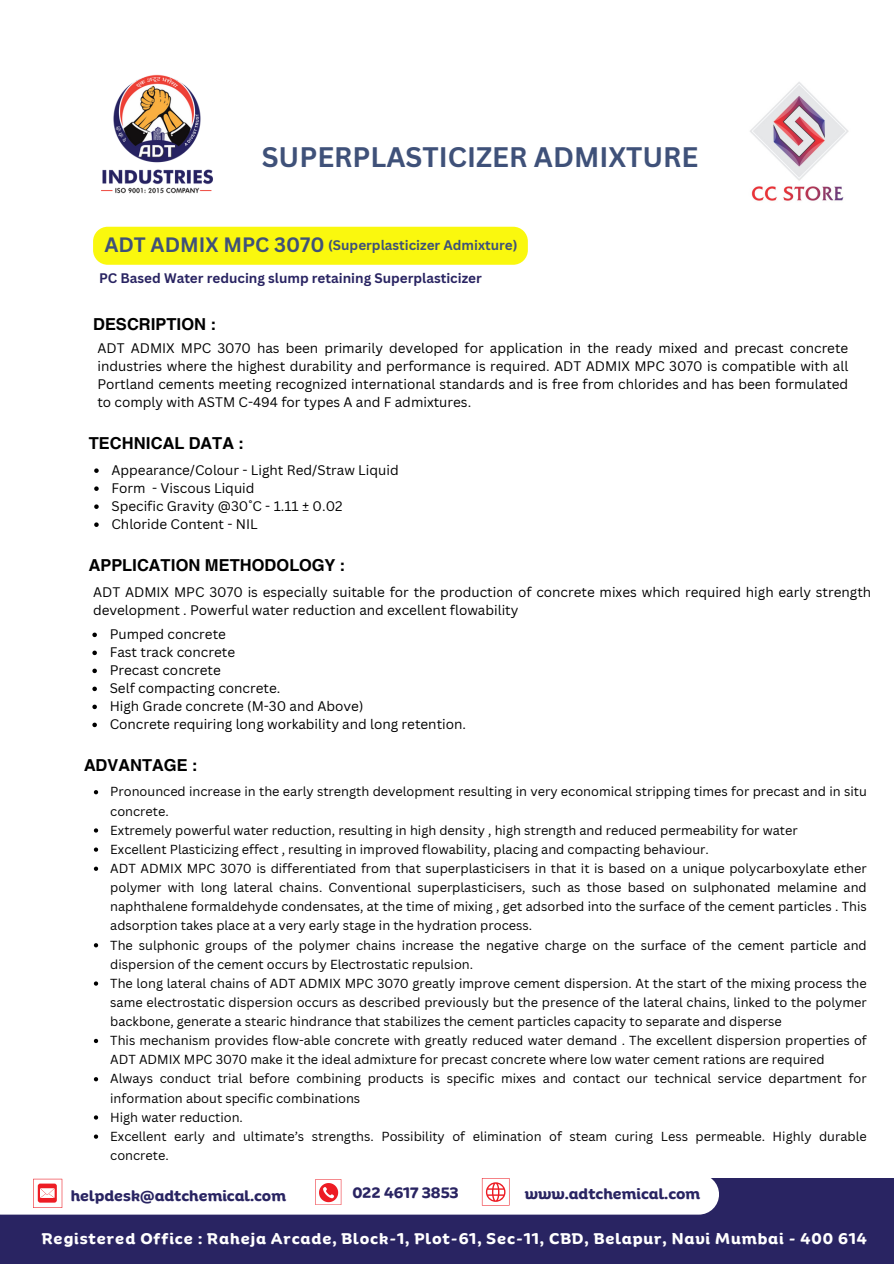
<style>
.page{position:relative;width:894px;height:1264px;background:#fff}
.page>*{position:absolute;margin:0;border:0;box-sizing:border-box;transform-origin:0 0}
.t1{font:700 27.45px "Canva Sans";color:#3f5179}
.t2{font:700 20.25px "Canva Sans";color:#3f5179}
.t3{font:700 16.5px "Helvetica World";color:#000}
.t4{font:700 15px "Binate Display";letter-spacing:.055em;color:#fff}
.t5{font:700 14.55px "Binate Display";color:#292462}
.t6{font:13.5px/18px "Canva Sans";color:#000;text-align:justify}
.t7{font:700 13.5px "Canva Sans";color:#292462}
.t8{font:700 13.5px "Canva Sans";color:#3f5179}
.t9{font:12.75px/19px "Canva Sans";color:#000}
</style>
<div class="page">
<img style="left:101px;top:74px;width:112px;height:120px">
<img style="left:750px;top:82px;width:99px;height:119px">
<div style="left:0;top:1178px;width:893px;height:85px;background:#292462"></div>
<svg style="left:0;top:1178px;width:718px;height:37px;background:#fbf5f6"></svg>
<svg style="left:94px;top:468px;width:5px;height:5px"></svg>
<svg style="left:94px;top:486px;width:5px;height:5px"></svg>
<svg style="left:94px;top:504px;width:5px;height:5px"></svg>
<svg style="left:94px;top:522px;width:5px;height:5px"></svg>
<div style="left:93px;top:227px;width:434px;height:38px;background:#faf80e"></div>
<svg style="left:92px;top:632px;width:5px;height:5px"></svg>
<svg style="left:92px;top:650px;width:5px;height:5px"></svg>
<svg style="left:92px;top:668px;width:5px;height:5px"></svg>
<svg style="left:92px;top:686px;width:5px;height:5px"></svg>
<svg style="left:92px;top:704px;width:5px;height:5px"></svg>
<svg style="left:92px;top:722px;width:5px;height:5px"></svg>
<svg style="left:94px;top:790px;width:4px;height:4px"></svg>
<svg style="left:94px;top:828px;width:4px;height:4px"></svg>
<svg style="left:94px;top:847px;width:4px;height:4px"></svg>
<svg style="left:94px;top:866px;width:4px;height:4px"></svg>
<svg style="left:94px;top:943px;width:4px;height:4px"></svg>
<svg style="left:94px;top:981px;width:4px;height:4px"></svg>
<svg style="left:94px;top:1038px;width:4px;height:5px"></svg>
<svg style="left:94px;top:1077px;width:4px;height:4px"></svg>
<svg style="left:94px;top:1115px;width:4px;height:4px"></svg>
<svg style="left:94px;top:1134px;width:4px;height:4px"></svg>
<p class="t1" style="left:262px;top:137px;width:438px">SUPERPLASTICIZER ADMIXTURE</p>
<p class="t2" style="left:104px;top:230px;width:222px">ADT ADMIX MPC 3070</p>
<h3 class="t8" style="left:328px;top:236px;width:191px">(Superplasticizer Admixture)</h3>
<h6 class="t7" style="left:99px;top:269px;width:384px">PC Based Water reducing slump retaining Superplasticizer</h6>
<h5 class="t3" style="left:93px;top:310px;width:124px">DESCRIPTION :</h5>
<h3 class="t6" style="left:97px;top:339px;width:752px">ADT ADMIX MPC 3070 has been primarily developed for application in the ready mixed and precast concrete industries where the highest durability and performance is required. ADT ADMIX MPC 3070 is compatible with all Portland cements meeting recognized international standards and is free from chlorides and has been formulated to comply with ASTM C-494 for types A and F admixtures.</h3>
<h6 class="t3" style="left:89px;top:430px;width:156px">TECHNICAL DATA :</h6>
<h3 class="t6" style="left:111px;top:461px;width:288px">Appearance/Colour - Light Red/Straw Liquid</h3>
<p class="t6" style="left:111px;top:479px;width:144px">Form - Viscous Liquid</p>
<p class="t6" style="left:111px;top:497px;width:232px">Specific Gravity @30˚C - 1.11 ± 0.02</p>
<p class="t6" style="left:111px;top:515px;width:148px">Chloride Content - NIL</p>
<p class="t3" style="left:89px;top:552px;width:257px">APPLICATION METHODOLOGY :</p>
<p class="t6" style="left:93px;top:583px;width:779px">ADT ADMIX MPC 3070 is especially suitable for the production of concrete mixes which required high early strength development . Powerful water reduction and excellent flowability</p>
<p class="t6" style="left:110px;top:625px;width:118px">Pumped concrete</p>
<p class="t6" style="left:110px;top:643px;width:127px">Fast track concrete</p>
<p class="t6" style="left:110px;top:661px;width:113px">Precast concrete</p>
<p class="t6" style="left:110px;top:679px;width:172px">Self compacting concrete.</p>
<h3 class="t6" style="left:110px;top:697px;width:255px">High Grade concrete (M-30 and Above)</h3>
<p class="t6" style="left:110px;top:715px;width:358px">Concrete requiring long workability and long retention.</p>
<p class="t3" style="left:84px;top:752px;width:114px">ADVANTAGE :</p>
<p class="t9" style="left:110px;top:782px;width:757px">Pronounced increase in the early strength development resulting in very economical stripping times for precast and in situ concrete.</p>
<p class="t9" style="left:110px;top:820px;width:688px">Extremely powerful water reduction, resulting in high density , high strength and reduced permeability for water</p>
<p class="t9" style="left:110px;top:839px;width:600px">Excellent Plasticizing effect , resulting in improved flowability, placing and compacting behaviour.</p>
<p class="t9" style="left:110px;top:858px;width:757px;text-align:justify">ADT ADMIX MPC 3070 is differentiated from that superplasticisers in that it is based on a unique polycarboxylate ether polymer with long lateral chains. Conventional superplasticisers, such as those based on sulphonated melamine and naphthalene formaldehyde condensates, at the time of mixing , get adsorbed into the surface of the cement particles . This adsorption takes place at a very early stage in the hydration process.</p>
<p class="t9" style="left:110px;top:935px;width:757px">The sulphonic groups of the polymer chains increase the negative charge on the surface of the cement particle and dispersion of the cement occurs by Electrostatic repulsion.</p>
<p class="t9" style="left:110px;top:973px;width:757px;text-align:justify">The long lateral chains of ADT ADMIX MPC 3070 greatly improve cement dispersion. At the start of the mixing process the same electrostatic dispersion occurs as described previously but the presence of the lateral chains, linked to the polymer backbone, generate a stearic hindrance that stabilizes the cement particles capacity to separate and disperse</p>
<p class="t9" style="left:110px;top:1030px;width:757px">This mechanism provides flow-able concrete with greatly reduced water demand . The excellent dispersion properties of<br>ADT ADMIX MPC 3070 make it the ideal admixture for precast concrete where low water cement rations are required</p>
<p class="t9" style="left:110px;top:1068px;width:757px">Always conduct trial before combining products is specific mixes and contact our technical service department for information about specific combinations</p>
<p class="t9" style="left:110px;top:1107px;width:134px">High water reduction.</p>
<p class="t9" style="left:110px;top:1126px;width:757px">Excellent early and ultimate’s strengths. Possibility of elimination of steam curing Less permeable. Highly durable concrete.</p>
<h2 class="t5" style="left:71px;top:1181px;width:217px">helpdesk@adtchemical.com</h2>
<p class="t5" style="left:352px;top:1179px;width:108px">022 4617 3853</p>
<h5 class="t5" style="left:524px;top:1179px;width:177px">www.adtchemical.com</h5>
<h1 class="t4" style="left:42px;top:1224px;width:826px">Registered Office : Raheja Arcade, Block-1, Plot-61, Sec-11, CBD, Belapur, Navi Mumbai - 400 614</h1>
</div>
